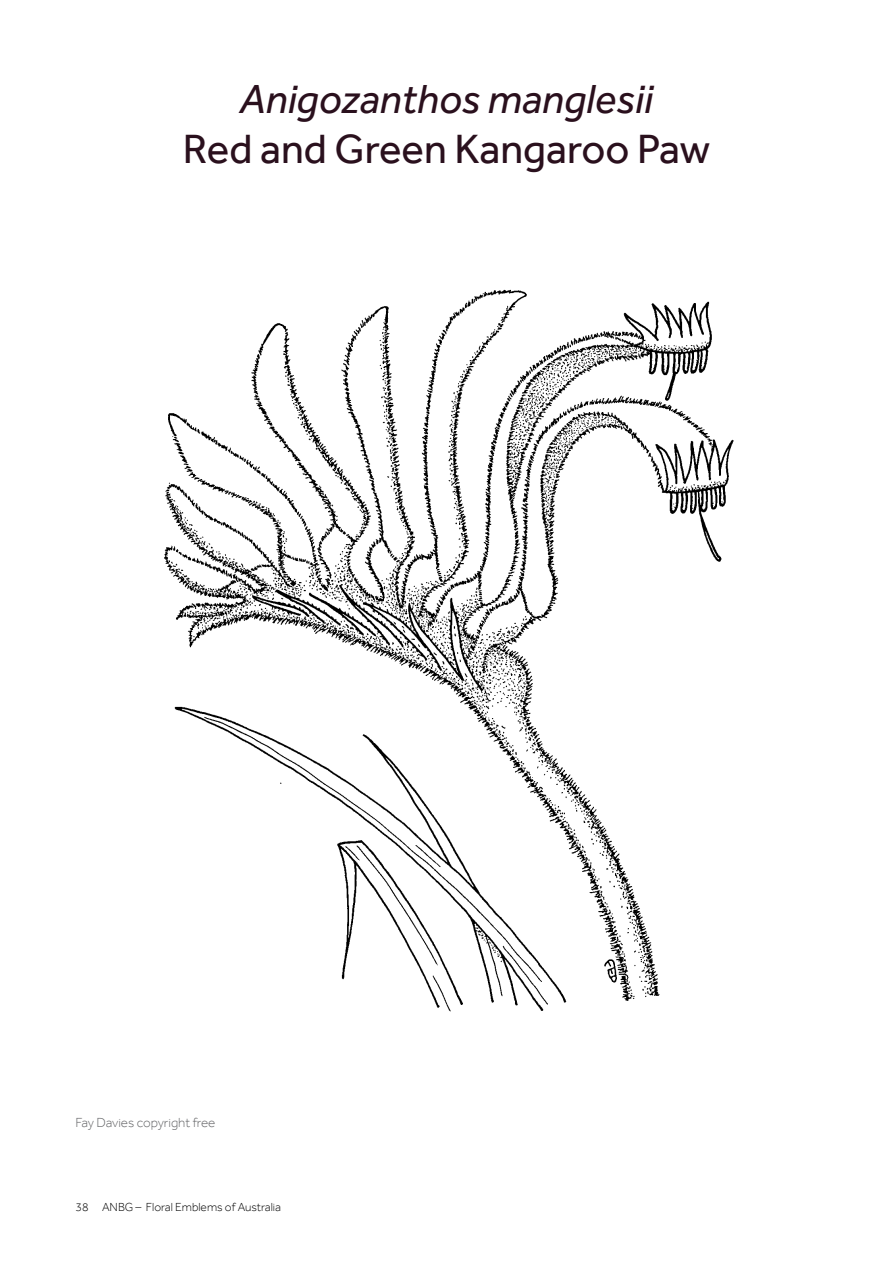
<style>
.page{position:relative;width:893px;height:1263px;background:#fff}
.page>*{position:absolute;margin:0;border:0;box-sizing:border-box;transform-origin:0 0}
.Heading_2{font:42px/50.4px "Effra";color:#2a101d;text-align:center}
.t1{font:300 13.5px "Effra";color:#636466}
.t2{font:300 12px "Effra";color:#000}
.s1{font-style:italic}
</style>
<div class="page">
<img style="left:164px;top:289px;width:570px;height:723px">
<p class="Heading_2" style="left:183px;top:73px;width:529px"><span class="s1">Anigozanthos manglesii<br></span>Red and Green Kangaroo Paw</p>
<p class="t1" style="left:75px;top:1115px;width:141px">Fay Davies copyright free</p>
<p class="t2" style="left:75px;top:1200px;width:207px">38 ANBG – Floral Emblems of Australia</p>
</div>
